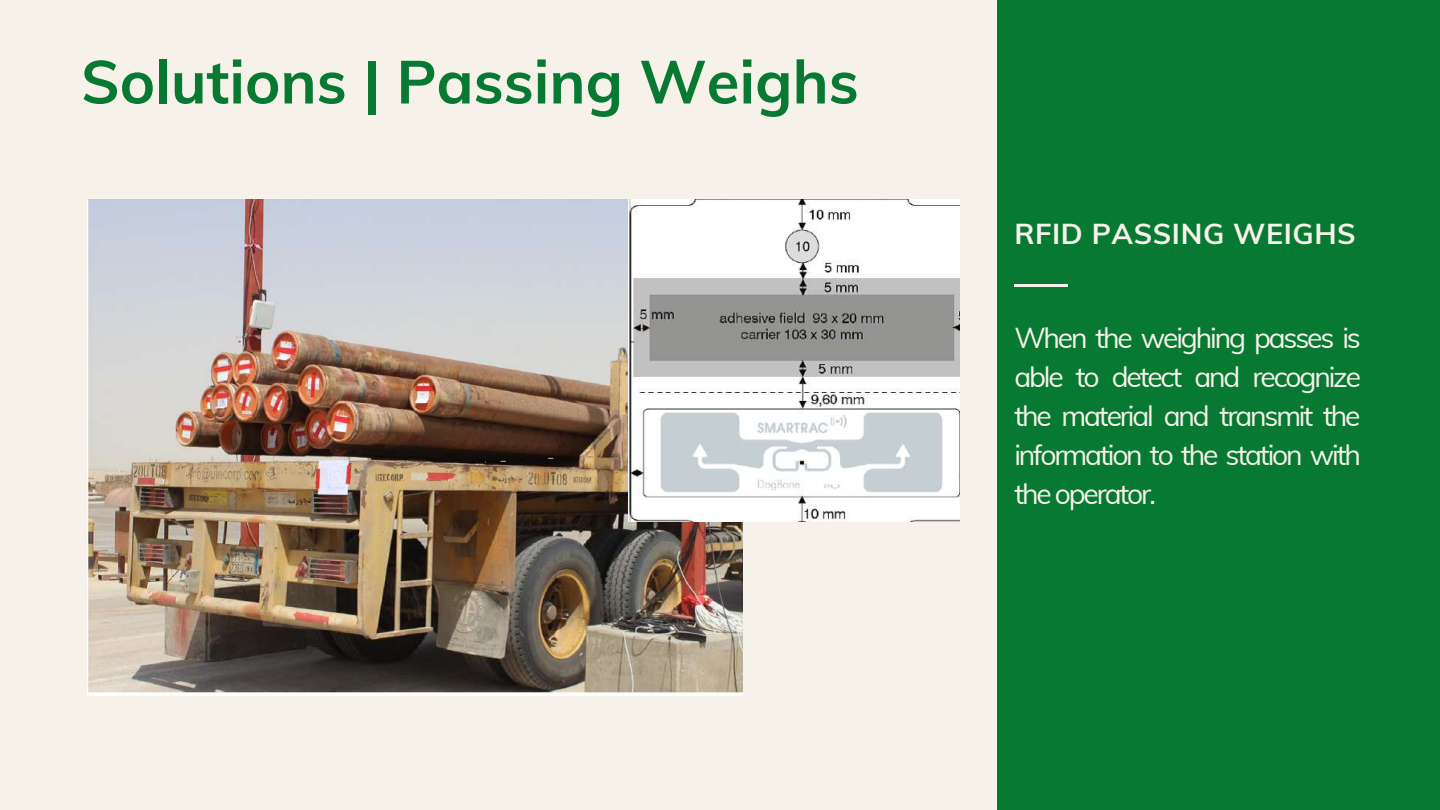
<style>
.page{position:relative;width:1440px;height:810px;background:#f6f2e9}
.page>*{position:absolute;margin:0;border:0;box-sizing:border-box;transform-origin:0 0}
.t1{font:700 60px "Muli";color:#077932}
.t2{font:700 28.8px "Muli";letter-spacing:.02em;color:#f6f2e9}
.t3{font:28.2px/39px "Muli";letter-spacing:-.075em;color:#f6f2e9;text-align:justify}
</style>
<div class="page">
<div style="left:998px;top:0;width:442px;height:810px;background:#077932"></div>
<hr style="left:1014px;top:284px;width:54px;height:2px;background:#f6f2e9">
<img style="left:88px;top:199px;width:655px;height:497px">
<img style="left:628px;top:199px;width:332px;height:323px">
<h1 class="t1" style="left:81px;top:43px;width:779px">Solutions | Passing Weighs</h1>
<p class="t2" style="left:1014px;top:215px;width:343px">RFID PASSING WEIGHS</p>
<p class="t3" style="left:1014px;top:318px;width:348px">When the weighing passes is able to detect and recognize the material and transmit the information to the station with the operator.</p>
</div>
